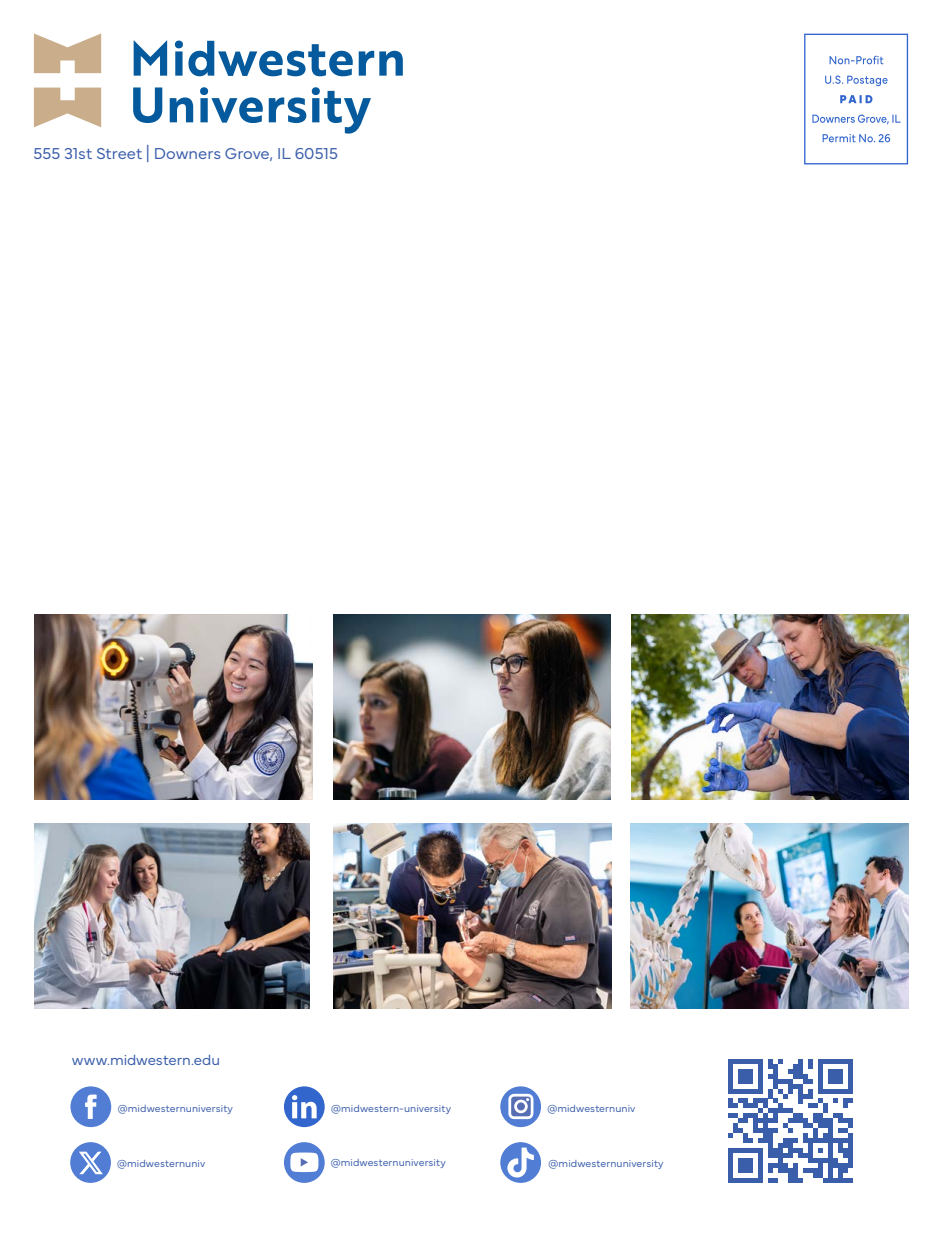
<style>
.page{position:relative;width:945px;height:1242px;background:#fff}
.page>*{position:absolute;margin:0;border:0;box-sizing:border-box;transform-origin:0 0}
.t1{font:300 16.5px "Mundial";color:#3b5eab}
.t2{font:300 15px "Mundial";letter-spacing:-.005em;color:#3b5eab}
.t3{font:300 10.5px "Mundial";letter-spacing:.005em;color:#3b5eab}
</style>
<div class="page">
<svg style="left:823px;top:134px;width:67px;height:8px"></svg>
<svg style="left:812px;top:115px;width:89px;height:9px"></svg>
<svg style="left:840px;top:95px;width:32px;height:8px"></svg>
<svg style="left:825px;top:76px;width:63px;height:10px"></svg>
<svg style="left:830px;top:56px;width:53px;height:8px"></svg>
<div style="left:804px;top:34px;width:104px;height:130px;border:1px solid #36c"></div>
<img style="left:35px;top:823px;width:275px;height:185px">
<img style="left:631px;top:614px;width:278px;height:185px">
<img style="left:631px;top:823px;width:277px;height:185px">
<img style="left:35px;top:614px;width:277px;height:185px">
<img style="left:334px;top:823px;width:277px;height:185px">
<img style="left:333px;top:614px;width:278px;height:185px">
<svg style="left:34px;top:33px;width:67px;height:40px"></svg>
<svg style="left:34px;top:88px;width:67px;height:39px"></svg>
<svg style="left:134px;top:40px;width:33px;height:36px"></svg>
<svg style="left:175px;top:41px;width:178px;height:35px"></svg>
<svg style="left:359px;top:51px;width:44px;height:25px"></svg>
<svg style="left:133px;top:87px;width:29px;height:36px"></svg>
<svg style="left:170px;top:97px;width:23px;height:25px"></svg>
<svg style="left:200px;top:87px;width:63px;height:36px"></svg>
<svg style="left:269px;top:97px;width:37px;height:26px"></svg>
<svg style="left:312px;top:87px;width:59px;height:47px"></svg>
<svg style="left:70px;top:1086px;width:41px;height:41px"></svg>
<svg style="left:284px;top:1086px;width:41px;height:41px"></svg>
<svg style="left:500px;top:1142px;width:41px;height:41px"></svg>
<svg style="left:284px;top:1142px;width:41px;height:41px"></svg>
<svg style="left:500px;top:1086px;width:41px;height:41px"></svg>
<div style="left:517px;top:1102px;width:8px;height:8px;background:#586eb4;border-radius:50%"></div>
<svg style="left:70px;top:1142px;width:41px;height:41px"></svg>
<svg style="left:729px;top:1059px;width:124px;height:124px"></svg>
<h1 class="t1" style="left:33px;top:141px;width:306px">555 31st Street | Downers Grove, IL 60515</h1>
<h2 class="t2" style="left:72px;top:1048px;width:150px">www.midwestern.edu</h2>
<p class="t3" style="left:118px;top:1100px;width:117px">@midwesternuniversity</p>
<p class="t3" style="left:547px;top:1100px;width:90px">@midwesternuniv</p>
<p class="t3" style="left:331px;top:1100px;width:121px">@midwestern-university</p>
<p class="t3" style="left:117px;top:1155px;width:90px">@midwesternuniv</p>
<p class="t3" style="left:331px;top:1154px;width:117px">@midwesternuniversity</p>
<p class="t3" style="left:549px;top:1155px;width:117px">@midwesternuniversity</p>
</div>
